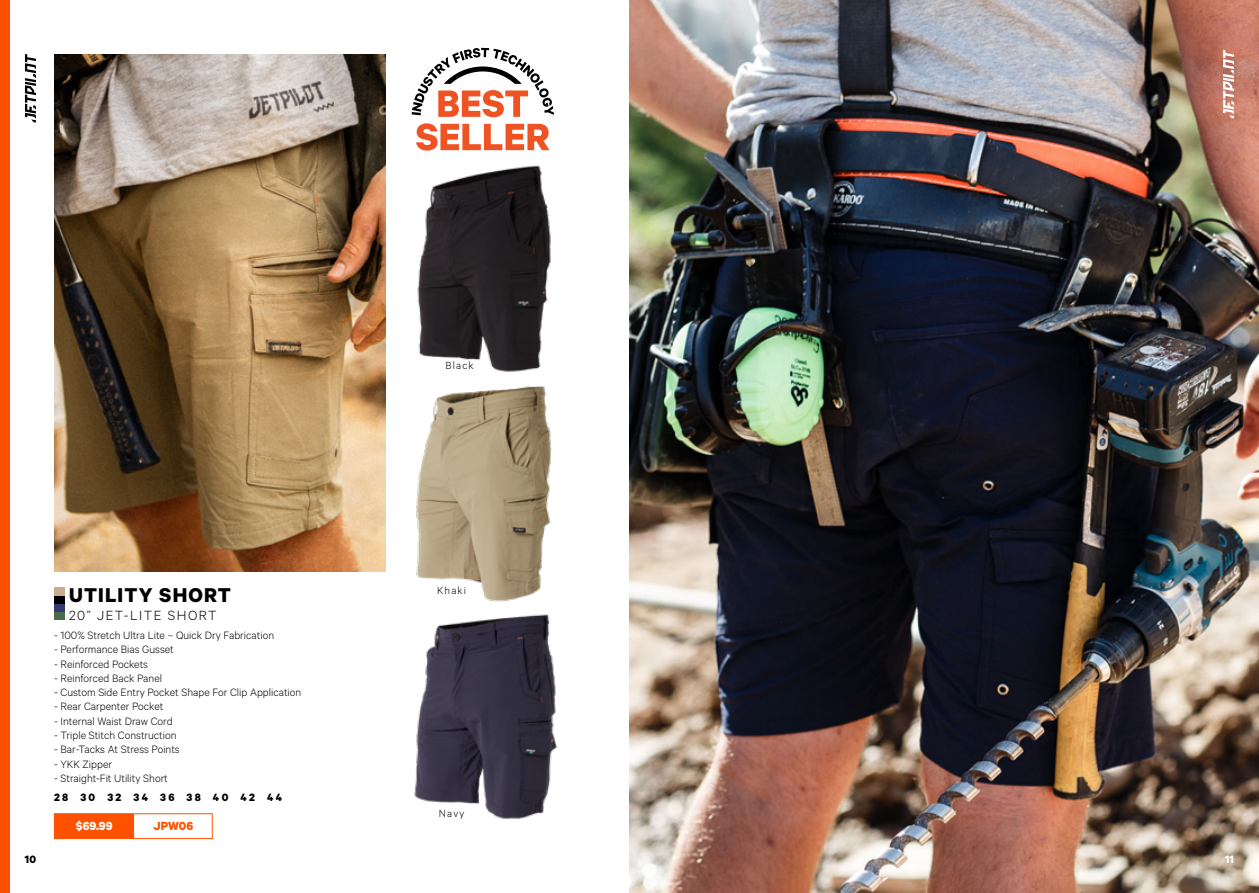
<style>
.page{position:relative;width:1259px;height:893px;background:#fff}
.page>*{position:absolute;margin:0;border:0;box-sizing:border-box;transform-origin:0 0}
.t1{font:700 22.5px "Calibre";letter-spacing:.05em;color:#000}
.t2{font:300 15px "Calibre";letter-spacing:.1em;color:#000}
.t3{font:700 13.2px "Calibre";color:#fff}
.t4{font:700 13.2px "Calibre";color:#ff5200}
.t5{font:300 12px "Calibre";color:#000}
.t6{font:700 12px "Calibre";letter-spacing:.2em;color:#000}
.t7{font:700 12px "Calibre";color:#fff}
.t8{font:300 11.55px "Calibre";letter-spacing:.1em;color:#000}
</style>
<div class="page">
<img style="left:54px;top:54px;width:332px;height:517px">
<svg style="left:416px;top:123px;width:133px;height:28px"></svg>
<svg style="left:412px;top:48px;width:142px;height:69px"></svg>
<div style="left:54px;top:813px;width:79px;height:26px;background:#ff5200;border:1px solid #ff5200"></div>
<div style="left:133px;top:813px;width:80px;height:26px;border:1px solid #ff5200"></div>
<div style="left:54px;top:611px;width:11px;height:9px;background:#4b6c4b"></div>
<div style="left:54px;top:603px;width:11px;height:8px;background:#343a70"></div>
<div style="left:54px;top:595px;width:11px;height:8px;background:#000"></div>
<div style="left:54px;top:587px;width:11px;height:8px;background:#c8ae8b"></div>
<img style="left:417px;top:165px;width:134px;height:207px">
<img style="left:416px;top:386px;width:136px;height:216px">
<img style="left:414px;top:614px;width:143px;height:205px">
<img style="left:629px;top:0;width:630px;height:893px">
<svg style="left:1223px;top:50px;width:11px;height:68px"></svg>
<svg style="left:25px;top:54px;width:11px;height:69px"></svg>
<div style="left:0;top:0;width:9px;height:893px;background:#fc5000"></div>
<h1 class="t1" style="left:69px;top:581px;width:163px">UTILITY SHORT</h1>
<p class="t2" style="left:69px;top:606px;width:149px">20” JET-LITE SHORT</p>
<p class="t5" style="left:54px;top:628px;width:222px">- 100% Stretch Ultra Lite – Quick Dry Fabrication</p>
<p class="t5" style="left:54px;top:643px;width:121px">- Performance Bias Gusset</p>
<p class="t5" style="left:54px;top:657px;width:96px">- Reinforced Pockets</p>
<p class="t5" style="left:54px;top:671px;width:110px">- Reinforced Back Panel</p>
<p class="t5" style="left:54px;top:685px;width:249px">- Custom Side Entry Pocket Shape For Clip Application</p>
<p class="t5" style="left:54px;top:700px;width:111px">- Rear Carpenter Pocket</p>
<p class="t5" style="left:54px;top:714px;width:120px">- Internal Waist Draw Cord</p>
<p class="t5" style="left:54px;top:728px;width:124px">- Triple Stitch Construction</p>
<p class="t5" style="left:54px;top:742px;width:127px">- Bar-Tacks At Stress Points</p>
<p class="t5" style="left:54px;top:757px;width:60px">- YKK Zipper</p>
<p class="t5" style="left:54px;top:771px;width:115px">- Straight-Fit Utility Short</p>
<p class="t6" style="left:54px;top:790px;width:230px">28 30 32 34 36 38 40 42 44</p>
<p class="t3" style="left:76px;top:818px;width:38px">$69.99</p>
<p class="t4" style="left:154px;top:818px;width:41px">JPW06</p>
<p class="t8" style="left:445px;top:359px;width:30px">Black</p>
<p class="t8" style="left:437px;top:584px;width:31px">Khaki</p>
<p class="t8" style="left:439px;top:807px;width:27px">Navy</p>
<p class="t6" style="left:25px;top:852px;width:13px">10</p>
<p class="t7" style="left:1225px;top:852px;width:10px">11</p>
</div>
